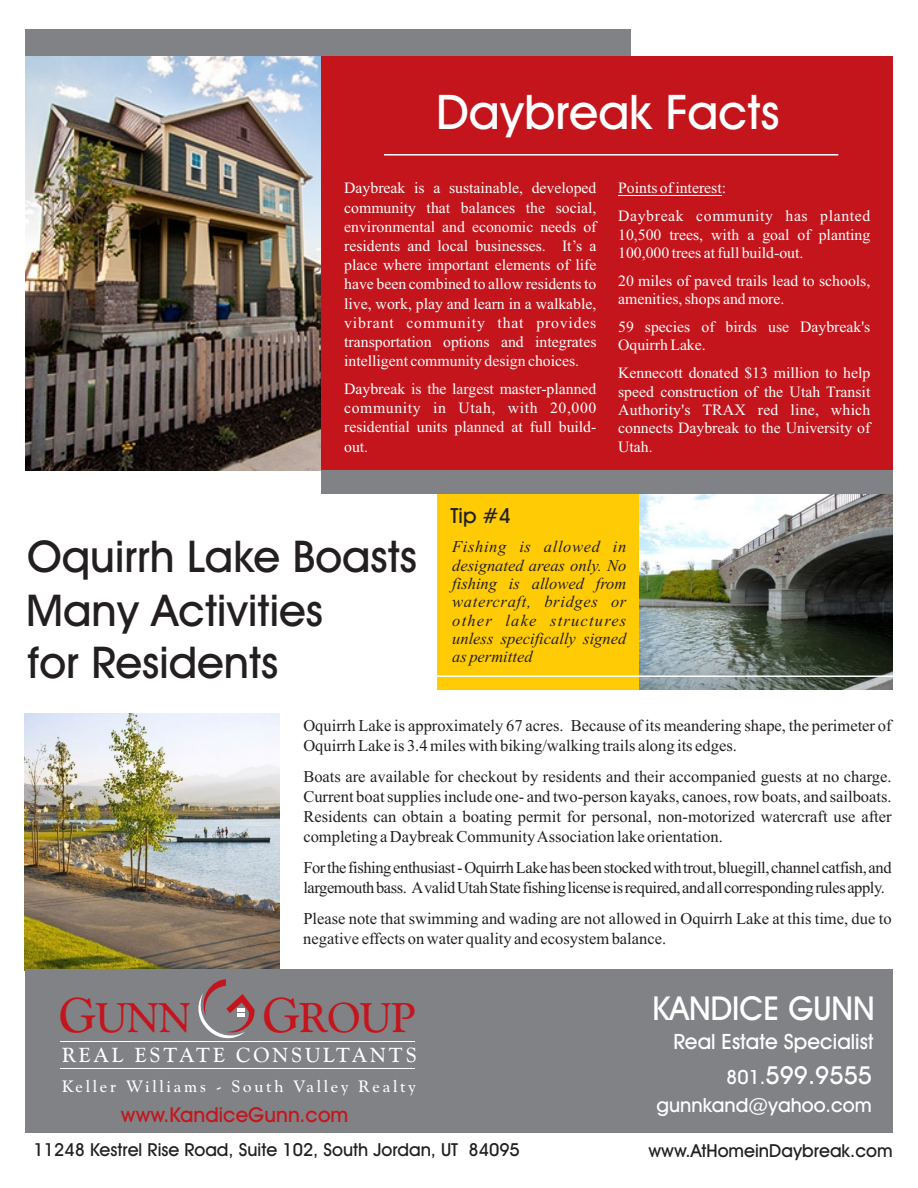
<style>
.page{position:relative;width:918px;height:1188px;background:#fff}
.page>*{position:absolute;margin:0;border:0;box-sizing:border-box;transform-origin:0 0}
.t1{font:500 48px "Avant Garde IT Cby BT";color:#fff}
.t2{font:500 44.1px/52.5px "Avant Garde IT Cby BT";color:#231f20}
.t3{font:41.55px "Goudy Catalogue BT";color:#c4151c}
.t4{font:500 33.15px "Avant Garde IT Cby BT";color:#fff;scale:.96 1}
.t5{font:500 24.9px "Avant Garde IT Cby BT";color:#fff}
.t6{font:500 21.15px "Avant Garde IT Cby BT";color:#fff}
.t7{font:500 21px "Avant Garde IT Cby BT";color:#231f20}
.t8{font:500 20.7px "Avant Garde IT Cby BT";color:#c4151c}
.t9{font:20.4px "Goudy Catalogue BT";letter-spacing:.145em;color:#fff}
.t10{font:500 19.65px "Avant Garde IT Cby BT";color:#fff}
.t11{font:500 18px "Avant Garde IT Cby BT";color:#231f20}
.t12{font:16.5px/20.1px "Times New Roman";color:#231f20}
.t13{font:16.5px/20.1px "Times New Roman";letter-spacing:-.025em;color:#231f20}
.t14{font:italic 16.5px/18.3px "Times New Roman";color:#231f20;text-align:justify}
.t15{font:16.5px "Goudy Catalogue BT";letter-spacing:.17em;color:#fff}
.t16{font:15.75px/19.2px "Times New Roman";color:#fff;text-align:justify}
.t17{font:15.75px/27.9px "Times New Roman";letter-spacing:.04em;color:#fff}
.s1{font-size:48.75px}
.s2{font-size:19.65px}
</style>
<div class="page">
<img style="left:25px;top:713px;width:254px;height:257px">
<div style="left:437px;top:494px;width:455px;height:196px;background:#ffcb04"></div>
<img style="left:640px;top:494px;width:253px;height:196px">
<img style="left:26px;top:56px;width:295px;height:414px">
<div style="left:26px;top:29px;width:605px;height:27px;background:#808285"></div>
<div style="left:321px;top:56px;width:572px;height:414px;background:#c4151c"></div>
<div style="left:321px;top:470px;width:572px;height:24px;background:#808285"></div>
<hr style="left:618px;top:195px;width:104px;height:1px;background:#fff">
<hr style="left:384px;top:154px;width:454px;height:2px;background:#fff">
<hr style="left:434px;top:675px;width:467px;height:2px;background:#fff">
<div style="left:25px;top:970px;width:867px;height:163px;background:#808285"></div>
<hr style="left:60px;top:1041px;width:354px;height:1px;background:#fff">
<hr style="left:60px;top:1068px;width:354px;height:1px;background:#fff">
<svg style="left:198px;top:979px;width:57px;height:60px"></svg>
<h1 class="t1" style="left:437px;top:92px;width:344px">Daybreak Facts</h1>
<p class="t16" style="left:344px;top:180px;width:254px">Daybreak is a sustainable, developed community that balances the social, environmental and economic needs of residents and local businesses. It’s a place where important elements of life have been combined to allow residents to live, work, play and learn in a walkable, vibrant community that provides transportation options and integrates intelligent community design choices.</p>
<p class="t16" style="left:344px;top:381px;width:254px">Daybreak is the largest master-planned community in Utah, with 20,000 residential units planned at full build&shy;out.</p>
<p class="t17" style="left:618px;top:176px;width:254px">Points of interest:<br>Daybreak community has planted</p>
<p class="t16" style="left:618px;top:227px;width:254px;line-height:18.3px">10,500 trees, with a goal of planting<br>100,000 trees at full build-out.</p>
<p class="t16" style="left:618px;top:273px;width:254px;line-height:18.3px">20 miles of paved trails lead to schools, amenities, shops and more.</p>
<p class="t16" style="left:618px;top:319px;width:254px;line-height:18.3px">59 species of birds use Daybreak's<br>Oquirrh Lake.</p>
<p class="t16" style="left:618px;top:365px;width:254px;line-height:18.3px">Kennecott donated $13 million to help speed construction of the Utah Transit Authority's TRAX red line, which connects Daybreak to the University of Utah.</p>
<h3 class="t7" style="left:451px;top:507px;width:62px">Tip #4</h3>
<h2 class="t2" style="left:27px;top:534px;width:391px">Oquirrh Lake Boasts</h2>
<h2 class="t2" style="left:26px;top:588px;width:298px">Many Activities for Residents</h2>
<p class="t14" style="left:452px;top:539px;width:176px">Fishing is allowed in designated areas only. No fishing is allowed from watercraft, bridges or other lake structures unless specifically signed as permitted</p>
<p class="t12" style="left:303px;top:717px;width:590px">Oquirrh Lake is approximately 67 acres. Because of its meandering shape, the perimeter of<br>Oquirrh Lake is 3.4 miles with biking/walking trails along its edges.</p>
<p class="t12" style="left:303px;top:768px;width:590px;text-align:justify">Boats are available for checkout by residents and their accompanied guests at no charge.<br>Current boat supplies include one- and two-person kayaks, canoes, row boats, and sailboats.<br>Residents can obtain a boating permit for personal, non-motorized watercraft use after completing a Daybreak Community Association lake orientation.</p>
<p class="t13" style="left:303px;top:859px;width:590px">Forthefishingenthusiast-OquirrhLakehasbeenstockedwithtrout,bluegill,channelcatfish,and largemouthbass. AvalidUtahStatefishinglicenseisrequired,andallcorrespondingrulesapply.</p>
<p class="t12" style="left:303px;top:910px;width:590px">Please note that swimming and wading are not allowed in Oquirrh Lake at this time, due to negative effects on water quality and ecosystem balance.</p>
<h3 class="t3" style="left:59px;top:1001px;width:133px"><span class="s1">G</span>UNN</h3>
<h3 class="t3" style="left:263px;top:1001px;width:154px"><span class="s1">G</span>ROUP</h3>
<p class="t9" style="left:62px;top:1047px;width:356px">REAL ESTATE CONSULTANTS</p>
<p class="t15" style="left:62px;top:1079px;width:355px">Keller Williams - South Valley Realty</p>
<h3 class="t8" style="left:121px;top:1106px;width:229px">www.KandiceGunn.com</h3>
<h3 class="t4" style="left:652px;top:995px;width:233px">KANDICE GUNN</h3>
<h3 class="t6" style="left:673px;top:1033px;width:202px">Real Estate Specialist</h3>
<h3 class="t5" style="left:726px;top:1065px;width:147px"><span class="s2">801.</span>599.9555</h3>
<p class="t10" style="left:657px;top:1097px;width:217px">gunnkand@yahoo.com</p>
<p class="t11" style="left:34px;top:1142px;width:488px">11248 Kestrel Rise Road, Suite 102, South Jordan, UT 84095</p>
<p class="t11" style="left:648px;top:1144px;width:246px">www.AtHomeinDaybreak.com</p>
</div>
